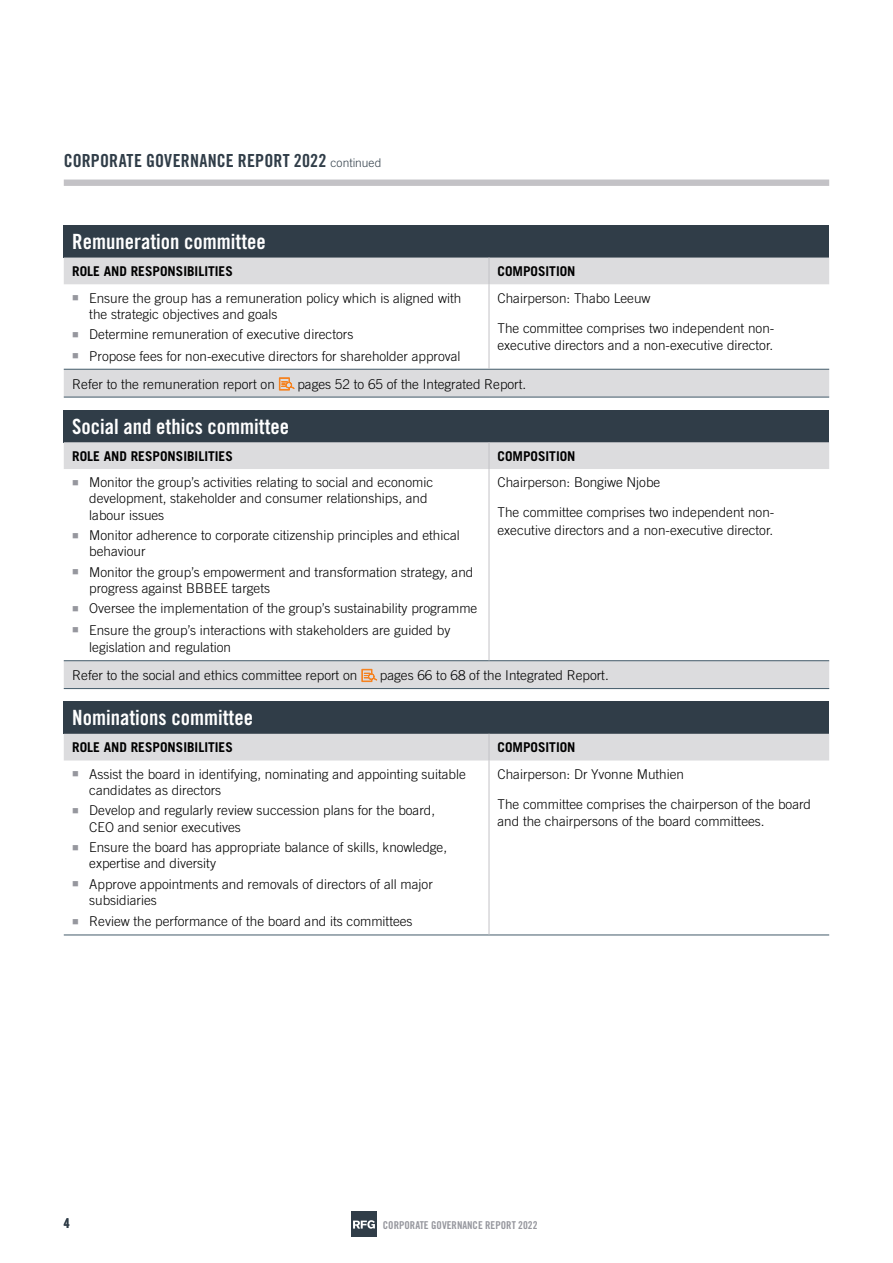
<style>
.page{position:relative;width:893px;height:1263px;background:#fff}
.page>*{position:absolute;margin:0;border:0;box-sizing:border-box;transform-origin:0 0}
.t1{font:21px "Trade Gothic LT Std Bd Cn 20";color:#fff}
.t2{font:18px "Trade Gothic LT Std Bd Cn 20";letter-spacing:.01em;color:#303d48}
.t3{font:300 13.5px/16.2px "Trade Gothic LT Std";color:#000}
.t4{font:700 13.5px "Trade Gothic LT Std";color:#000}
.t5{font:13.5px "Trade Gothic LT Std Bd Cn 20";color:#303d48}
.t6{font:10.8px "Trade Gothic LT Std Bd Cn 20";color:#96979e}
.s1{font-family:"Trade Gothic LT Std";font-weight:300;font-size:12px}
</style>
<div class="page">
<svg style="left:351px;top:1212px;width:26px;height:25px"></svg>
<div style="left:64px;top:180px;width:765px;height:6px;background:#c3c2c6"></div>
<div style="left:64px;top:225px;width:765px;height:33px;background:#303d48"></div>
<svg style="left:64px;top:258px;width:765px;height:139px"></svg>
<hr style="left:64px;top:369px;width:425px;height:1px;background:#425a69">
<hr style="left:489px;top:369px;width:340px;height:1px;background:#425a69">
<hr style="left:64px;top:397px;width:425px;height:1px;background:#425a69">
<hr style="left:489px;top:397px;width:340px;height:1px;background:#425a69">
<svg style="left:489px;top:258px;width:1px;height:26px"></svg>
<hr style="left:489px;top:284px;width:1px;height:85px;background:#c3c2c6">
<svg style="left:279px;top:378px;width:16px;height:12px"></svg>
<div style="left:64px;top:410px;width:765px;height:32px;background:#303d48"></div>
<svg style="left:64px;top:442px;width:765px;height:246px"></svg>
<hr style="left:64px;top:660px;width:425px;height:1px;background:#425a69">
<hr style="left:489px;top:660px;width:340px;height:1px;background:#425a69">
<hr style="left:64px;top:688px;width:425px;height:1px;background:#425a69">
<hr style="left:489px;top:688px;width:340px;height:1px;background:#425a69">
<svg style="left:489px;top:442px;width:1px;height:27px"></svg>
<hr style="left:489px;top:469px;width:1px;height:191px;background:#c3c2c6">
<svg style="left:362px;top:669px;width:15px;height:13px"></svg>
<div style="left:64px;top:702px;width:765px;height:32px;background:#303d48"></div>
<hr style="left:64px;top:935px;width:425px;height:1px;background:#425a69">
<hr style="left:489px;top:935px;width:340px;height:1px;background:#425a69">
<div style="left:64px;top:734px;width:765px;height:26px;background:#dcdcde"></div>
<hr style="left:489px;top:760px;width:1px;height:175px;background:#c3c2c6">
<svg style="left:73px;top:295px;width:5px;height:5px"></svg>
<svg style="left:73px;top:332px;width:5px;height:5px"></svg>
<svg style="left:73px;top:353px;width:5px;height:6px"></svg>
<svg style="left:73px;top:480px;width:5px;height:5px"></svg>
<svg style="left:73px;top:533px;width:5px;height:5px"></svg>
<svg style="left:73px;top:569px;width:5px;height:6px"></svg>
<svg style="left:73px;top:606px;width:5px;height:5px"></svg>
<svg style="left:73px;top:627px;width:5px;height:6px"></svg>
<h2 class="t2" style="left:64px;top:149px;width:319px">CORPORATE GOVERNANCE REPORT 2022 <span class="s1">continued</span></h2>
<h1 class="t1" style="left:72px;top:229px;width:195px">Remuneration committee</h1>
<p class="t4" style="left:72px;top:263px;width:162px">ROLE AND RESPONSIBILITIES</p>
<p class="t4" style="left:497px;top:263px;width:80px">COMPOSITION</p>
<p class="t3" style="left:89px;top:289px;width:374px">Ensure the group has a remuneration policy which is aligned with the strategic objectives and goals</p>
<p class="t3" style="left:89px;top:323px;width:373px;line-height:21.5px">Determine remuneration of executive directors<br>Propose fees for non-executive directors for shareholder approval</p>
<p class="t3" style="left:497px;top:289px;width:155px">Chairperson: Thabo Leeuw</p>
<p class="t3" style="left:497px;top:319px;width:278px;line-height:17.2px">The committee comprises two independent non&shy;executive directors and a non-executive director.</p>
<p class="t3" style="left:72px;top:375px;width:204px">Refer to the remuneration report on</p>
<p class="t3" style="left:297px;top:375px;width:230px">pages 52 to 65 of the Integrated Report.</p>
<h1 class="t1" style="left:72px;top:413px;width:218px">Social and ethics committee</h1>
<p class="t4" style="left:72px;top:447px;width:162px">ROLE AND RESPONSIBILITIES</p>
<p class="t4" style="left:497px;top:447px;width:80px">COMPOSITION</p>
<p class="t3" style="left:89px;top:474px;width:345px">Monitor the group’s activities relating to social and economic development, stakeholder and consumer relationships, and labour issues</p>
<p class="t3" style="left:89px;top:527px;width:372px">Monitor adherence to corporate citizenship principles and ethical behaviour</p>
<p class="t3" style="left:89px;top:564px;width:386px">Monitor the group’s empowerment and transformation strategy, and progress against BBBEE targets</p>
<p class="t3" style="left:89px;top:598px;width:390px;line-height:21.5px">Oversee the implementation of the group’s sustainability programme<br>Ensure the group’s interactions with stakeholders are guided by</p>
<p class="t3" style="left:89px;top:639px;width:143px">legislation and regulation</p>
<p class="t3" style="left:497px;top:474px;width:164px">Chairperson: Bongiwe Njobe</p>
<p class="t3" style="left:497px;top:504px;width:278px;line-height:17.2px">The committee comprises two independent non&shy;executive directors and a non-executive director.</p>
<p class="t3" style="left:72px;top:667px;width:287px">Refer to the social and ethics committee report on</p>
<p class="t3" style="left:380px;top:667px;width:230px">pages 66 to 68 of the Integrated Report.</p>
<h1 class="t1" style="left:72px;top:705px;width:182px">Nominations committee</h1>
<p class="t4" style="left:72px;top:739px;width:162px">ROLE AND RESPONSIBILITIES</p>
<p class="t4" style="left:497px;top:739px;width:80px">COMPOSITION</p>
<p class="t3" style="left:89px;top:766px;width:378px">Assist the board in identifying, nominating and appointing suitable candidates as directors</p>
<p class="t3" style="left:89px;top:802px;width:347px">Develop and regularly review succession plans for the board,<br>CEO and senior executives</p>
<p class="t3" style="left:89px;top:839px;width:359px">Ensure the board has appropriate balance of skills, knowledge, expertise and diversity</p>
<p class="t3" style="left:89px;top:876px;width:345px">Approve appointments and removals of directors of all major subsidiaries</p>
<p class="t3" style="left:89px;top:913px;width:325px">Review the performance of the board and its committees</p>
<p class="t3" style="left:497px;top:766px;width:188px">Chairperson: Dr Yvonne Muthien</p>
<p class="t3" style="left:497px;top:795px;width:315px;line-height:17.2px">The committee comprises the chairperson of the board and the chairpersons of the board committees.</p>
<p class="t5" style="left:64px;top:1215px;width:7px">4</p>
<p class="t6" style="left:383px;top:1218px;width:156px">CORPORATE GOVERNANCE REPORT 2022</p>
</div>
